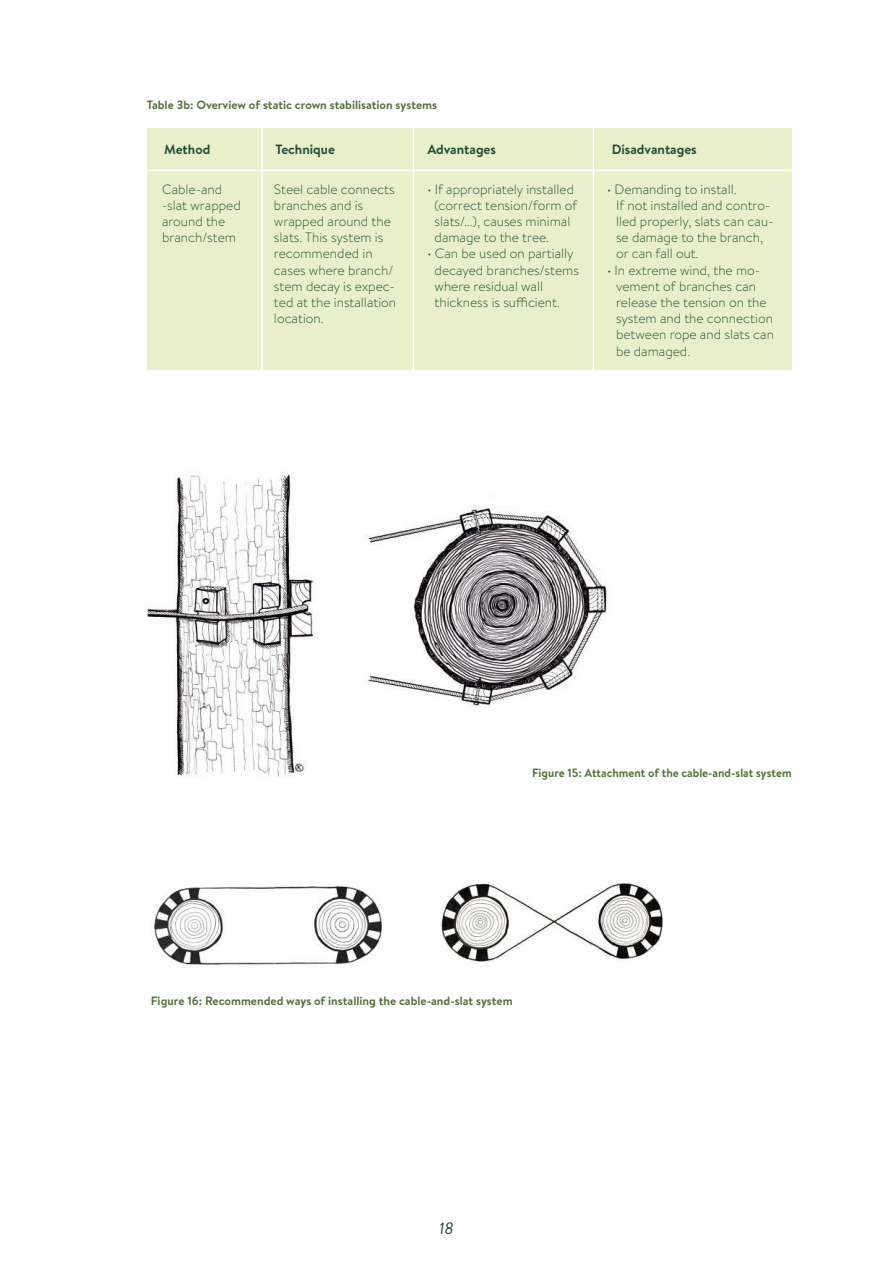
<style>
.page{position:relative;width:893px;height:1263px;background:#fff}
.page>*{position:absolute;margin:0;border:0;box-sizing:border-box;transform-origin:0 0}
.t1{font:italic 16.5px "Brandon Text";color:#264e34}
.t2{font:300 13.5px/16.2px "Brandon Text";color:#264e34}
.t3{font:700 13.5px "Brandon Text";color:#264e34}
.t4{font:700 12px "Brandon Text";color:#55723c}
</style>
<div class="page">
<div style="left:147px;top:128px;width:645px;height:242px;background:#e8efca"></div>
<hr style="left:261px;top:117px;width:2px;height:300px;background:#fff">
<hr style="left:413px;top:117px;width:1px;height:300px;background:#fff">
<hr style="left:592px;top:117px;width:2px;height:258px;background:#fff">
<hr style="left:140px;top:170px;width:659px;height:1px;background:#fff">
<img style="left:145px;top:473px;width:462px;height:304px">
<img style="left:441px;top:883px;width:222px;height:80px">
<img style="left:154px;top:883px;width:228px;height:84px">
<p class="t4" style="left:147px;top:96px;width:292px">Table 3b: Overview of static crown stabilisation systems</p>
<p class="t3" style="left:164px;top:140px;width:48px">Method</p>
<p class="t3" style="left:427px;top:140px;width:70px">Advantages</p>
<p class="t2" style="left:162px;top:180px;width:80px">Cable-and -slat wrapped around the branch/stem</p>
<p class="t2" style="left:435px;top:180px;width:144px;text-indent:-7px">• If appropriately installed (correct tension/form of slats/…), causes minimal damage to the tree.</p>
<p class="t2" style="left:435px;top:245px;width:146px;text-indent:-7px">• Can be used on partially decayed branches/stems where residual wall thickness is sufficient.</p>
<p class="t3" style="left:275px;top:140px;width:61px">Technique</p>
<p class="t3" style="left:612px;top:140px;width:87px">Disadvantages</p>
<p class="t2" style="left:274px;top:180px;width:124px">Steel cable connects branches and is wrapped around the slats. This system is recommended in cases where branch/ stem decay is expec&shy;ted at the installation location.</p>
<p class="t2" style="left:616px;top:180px;width:159px;text-indent:-9px">• Demanding to install.<br>If not installed and contro&shy;lled properly, slats can cau&shy;se damage to the branch, or can fall out.</p>
<p class="t2" style="left:616px;top:261px;width:159px;text-indent:-9px">• In extreme wind, the mo&shy;vement of branches can release the tension on the system and the connection between rope and slats can be damaged.</p>
<p class="t4" style="left:532px;top:764px;width:261px">Figure 15: Attachment of the cable-and-slat system</p>
<p class="t4" style="left:151px;top:992px;width:363px">Figure 16: Recommended ways of installing the cable-and-slat system</p>
<p class="t1" style="left:439px;top:1217px;width:16px">18</p>
</div>
